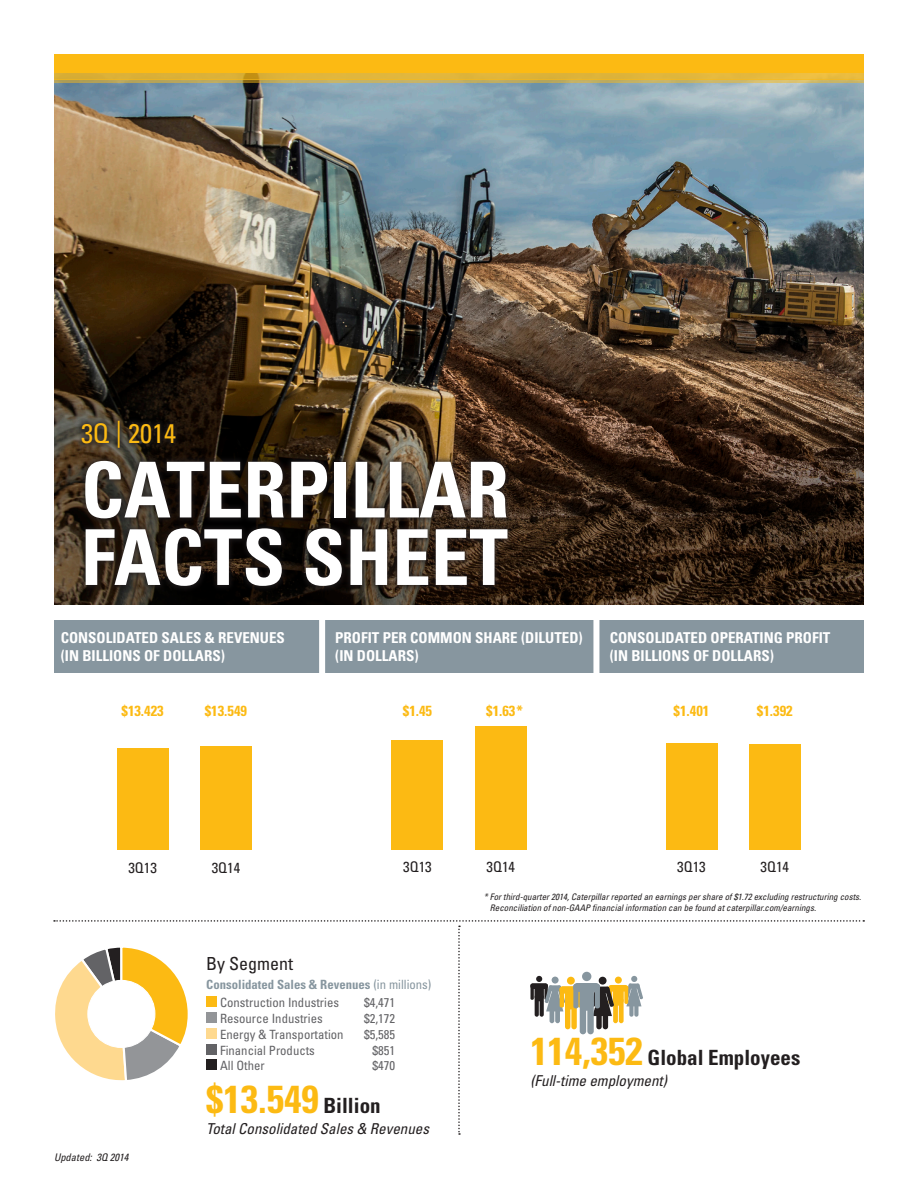
<style>
.page{position:relative;width:918px;height:1188px;background:#fff}
.page>*{position:absolute;margin:0;border:0;box-sizing:border-box;transform-origin:0 0}
.t1{font:700 condensed 77.1px/67.5px "Univers";color:#fff}
.t2{font:700 condensed 39px "Univers";color:#fcba13}
.t3{font:condensed 27px "Univers";color:#fcba13}
.t4{font:700 condensed 21px "Univers";color:#231f20}
.t5{font:condensed 18px "Univers";color:#231f20}
.t6{font:700 condensed 15px/18px "Univers";color:#fff}
.t7{font:italic condensed 15px "Univers";color:#231f20}
.t8{font:700 condensed 14.7px "Univers";color:#fcba13}
.t9{font:condensed 14.7px "Univers";color:#231f20}
.Sidebar{font:condensed 12.75px "Univers";color:#636366}
.Sidebar-2{font:700 condensed 12.75px "Univers";color:#87969f}
.Sidebar-3{font:italic condensed 10.5px "Univers";color:#231f20}
.t10{font:italic condensed 9px/10.8px "Univers";color:#231f20}
.s1{font-weight:400}
.s2{font-size:21px;color:#231f20}
.s3{font-size:39px;color:#fcba13}
</style>
<div class="page">
<img style="left:54px;top:83px;width:810px;height:522px">
<div style="left:54px;top:63px;width:810px;height:16px;background:linear-gradient(to right,#d7ad36,#e7bb40)"></div>
<div style="left:54px;top:54px;width:810px;height:18px;background:#fcba13"></div>
<svg style="left:54px;top:79px;width:810px;height:4px;background:#cbaf53"></svg>
<div style="left:75px;top:414px;width:439px;height:179px;background:#231f20;opacity:.75"></div>
<div style="left:117px;top:748px;width:52px;height:102px;background:#fcba13"></div>
<div style="left:200px;top:747px;width:52px;height:103px;background:#fcba13"></div>
<div style="left:392px;top:740px;width:51px;height:110px;background:#fcba13"></div>
<div style="left:475px;top:726px;width:52px;height:124px;background:#fcba13"></div>
<div style="left:666px;top:744px;width:52px;height:106px;background:#fcba13"></div>
<div style="left:749px;top:744px;width:52px;height:106px;background:#fcba13"></div>
<svg style="left:53px;top:920px;width:811px;height:215px"></svg>
<div style="left:54px;top:620px;width:810px;height:53px;background:#87969f"></div>
<div style="left:319px;top:614px;width:6px;height:64px;background:#fff"></div>
<div style="left:593px;top:614px;width:6px;height:64px;background:#fff"></div>
<p class="t3" style="left:81px;top:417px;width:97px">3Q | 2014</p>
<p class="t1" style="left:81px;top:456px;width:430px">CATERPILLAR<br>FACTS SHEET</p>
<p class="t6" style="left:61px;top:629px;width:226px">CONSOLIDATED SALES &amp; REVENUES</p>
<p class="t6" style="left:61px;top:647px;width:166px">(IN BILLIONS OF DOLLARS)</p>
<p class="t6" style="left:335px;top:629px;width:249px">PROFIT PER COMMON SHARE (DILUTED)</p>
<p class="t6" style="left:335px;top:647px;width:85px">(IN DOLLARS)</p>
<p class="t6" style="left:610px;top:629px;width:222px">CONSOLIDATED OPERATING PROFIT (IN BILLIONS OF DOLLARS)</p>
<p class="t8" style="left:122px;top:702px;width:44px">$13.423</p>
<p class="t8" style="left:205px;top:702px;width:44px">$13.549</p>
<p class="t8" style="left:403px;top:702px;width:31px">$1.45</p>
<p class="t8" style="left:486px;top:702px;width:38px">$1.63*</p>
<p class="t8" style="left:674px;top:702px;width:37px">$1.401</p>
<p class="t8" style="left:757px;top:702px;width:37px">$1.392</p>
<p class="t9" style="left:128px;top:858px;width:30px">3Q13</p>
<p class="t9" style="left:212px;top:858px;width:30px">3Q14</p>
<p class="t9" style="left:403px;top:858px;width:30px">3Q13</p>
<p class="t9" style="left:487px;top:858px;width:30px">3Q14</p>
<p class="t9" style="left:677px;top:858px;width:30px">3Q13</p>
<p class="t9" style="left:761px;top:858px;width:30px">3Q14</p>
<p class="Sidebar-3" style="left:54px;top:1151px;width:76px">Updated: 3Q 2014</p>
<p class="t5" style="left:206px;top:952px;width:88px">By Segment</p>
<p class="Sidebar-2" style="left:206px;top:976px;width:227px">Consolidated Sales &amp; Revenues <span class="s1">(in millions)</span></p>
<p class="Sidebar" style="left:220px;top:995px;width:120px">Construction Industries</p>
<p class="Sidebar" style="left:364px;top:995px;width:33px">$4,471</p>
<p class="Sidebar" style="left:220px;top:1011px;width:104px">Resource Industries</p>
<p class="Sidebar" style="left:364px;top:1011px;width:33px">$2,172</p>
<p class="Sidebar" style="left:220px;top:1026px;width:125px">Energy &amp; Transportation</p>
<p class="Sidebar" style="left:364px;top:1026px;width:33px">$5,585</p>
<p class="Sidebar" style="left:220px;top:1042px;width:96px">Financial Products</p>
<p class="Sidebar" style="left:373px;top:1042px;width:24px">$851</p>
<p class="Sidebar" style="left:220px;top:1058px;width:46px">All Other</p>
<p class="Sidebar" style="left:373px;top:1058px;width:24px">$470</p>
<p class="t2" style="left:206px;top:1075px;width:176px">$13.549 <span class="s2">Billion</span></p>
<p class="t7" style="left:206px;top:1119px;width:224px">Total Consolidated Sales &amp; Revenues</p>
<p class="t10" style="left:490px;top:891px;width:373px;text-indent:-6px">* For third-quarter 2014, Caterpillar reported an earnings per share of $1.72 excluding restructuring costs.<br>Reconciliation of non-GAAP financial information can be found at caterpillar.com/earnings.</p>
<p class="t4" style="left:530px;top:1045px;width:272px"><span class="s3">114,352</span> Global Employees</p>
<p class="t7" style="left:530px;top:1072px;width:138px">(Full-time employment)</p>
</div>
